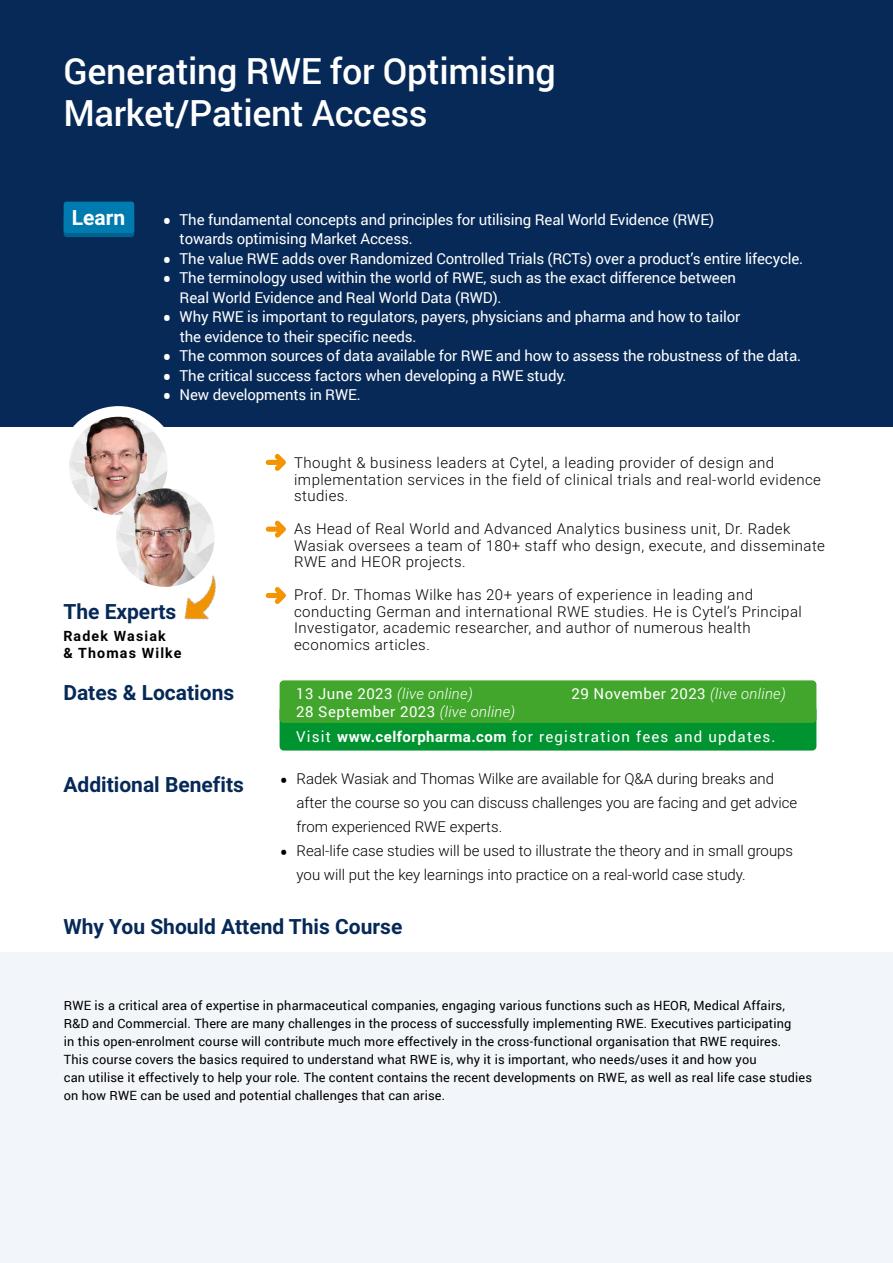
<style>
.page{position:relative;width:893px;height:1263px;background:#fff}
.page>*{position:absolute;margin:0;border:0;box-sizing:border-box;transform-origin:0 0}
.t1{font:500 36px/42px "Roboto";letter-spacing:-.01em;color:#fff}
.t2{font:700 21px "Roboto";color:#062957}
.t3{font:700 21px "Roboto";color:#fff}
.t4{font:15px/19.5px "Roboto";letter-spacing:-.01em;color:#fff}
.t5{font:300 15px/16.5px "Roboto";letter-spacing:.03em;color:#000}
.t6{font:300 15px/24px "Roboto";color:#000}
.t7{font:15px/18px "Roboto";letter-spacing:.03em;color:#fff}
.t8{font:15px "Roboto";letter-spacing:.08em;color:#fff}
.t9{font:700 14.25px/16.5px "Roboto";letter-spacing:.08em;color:#000}
.t10{font:12.75px/18px "Roboto";letter-spacing:.01em;color:#000}
.s1{font-size:27px}
.s2{font-weight:300;font-style:italic}
.s3{font-weight:700}
</style>
<div class="page">
<div style="left:0;top:952px;width:893px;height:311px;background:#f2f5fa"></div>
<div style="left:0;top:0;width:893px;height:426px;background:#062957"></div>
<div style="left:64px;top:215px;width:70px;height:22px;background:#00628d;border-radius:3px"></div>
<div style="left:64px;top:202px;width:70px;height:31px;background:#007bb0;border-radius:3px"></div>
<img style="left:181px;top:575px;width:35px;height:45px">
<div style="left:58px;top:406px;width:120px;height:120px;background:#fff;border-radius:50%"></div>
<svg style="left:266px;top:454px;width:20px;height:17px"></svg>
<svg style="left:266px;top:520px;width:20px;height:18px"></svg>
<svg style="left:266px;top:587px;width:20px;height:17px"></svg>
<div style="left:280px;top:706px;width:536px;height:44px;background:#009430;border-radius:4px"></div>
<div style="left:280px;top:680px;width:536px;height:43px;background:#41a62b;border-radius:4px"></div>
<img style="left:69px;top:417px;width:99px;height:98px;border-radius:49px">
<img style="left:116px;top:488px;width:99px;height:99px;border-radius:49px">
<h1 class="t1" style="left:63px;top:49px;width:494px">Generating RWE for Optimising<br>Market/Patient Access</h1>
<h2 class="t3" style="left:72px;top:203px;width:55px">Learn</h2>
<p class="t4" style="left:180px;top:209px;width:536px;text-indent:-17px"><span class="s1">•</span> The fundamental concepts and principles for utilising Real World Evidence (RWE) towards optimising Market Access.</p>
<p class="t4" style="left:163px;top:248px;width:642px"><span class="s1">•</span> The value RWE adds over Randomized Controlled Trials (RCTs) over a product’s entire lifecycle.</p>
<p class="t4" style="left:180px;top:268px;width:558px;text-indent:-17px"><span class="s1">•</span> The terminology used within the world of RWE, such as the exact difference between<br>Real World Evidence and Real World Data (RWD).</p>
<p class="t4" style="left:180px;top:307px;width:562px;text-indent:-17px"><span class="s1">•</span> Why RWE is important to regulators, payers, physicians and pharma and how to tailor the evidence to their specific needs.</p>
<p class="t4" style="left:163px;top:346px;width:640px"><span class="s1">•</span> The common sources of data available for RWE and how to assess the robustness of the data.</p>
<p class="t4" style="left:163px;top:365px;width:405px"><span class="s1">•</span> The critical success factors when developing a RWE study.</p>
<p class="t4" style="left:163px;top:385px;width:200px"><span class="s1">•</span> New developments in RWE.</p>
<h2 class="t2" style="left:63px;top:597px;width:114px">The Experts</h2>
<p class="t9" style="left:63px;top:627px;width:120px">Radek Wasiak<br>&amp; Thomas Wilke</p>
<p class="t5" style="left:294px;top:454px;width:528px">Thought &amp; business leaders at Cytel, a leading provider of design and implementation services in the field of clinical trials and real-world evidence studies.</p>
<p class="t5" style="left:294px;top:520px;width:532px">As Head of Real World and Advanced Analytics business unit, Dr. Radek<br>Wasiak oversees a team of 180+ staff who design, execute, and disseminate<br>RWE and HEOR projects.</p>
<p class="t5" style="left:294px;top:586px;width:509px">Prof. Dr. Thomas Wilke has 20+ years of experience in leading and conducting German and international RWE studies. He is Cytel’s Principal Investigator, academic researcher, and author of numerous health economics articles.</p>
<h2 class="t2" style="left:63px;top:678px;width:172px">Dates &amp; Locations</h2>
<p class="t7" style="left:296px;top:684px;width:221px">13 June 2023 <span class="s2">(live online)<br></span>28 September 2023 <span class="s2">(live online)</span></p>
<p class="t7" style="left:572px;top:684px;width:216px">29 November 2023 <span class="s2">(live online)</span></p>
<h2 class="t2" style="left:63px;top:770px;width:182px">Additional Benefits</h2>
<p class="t8" style="left:296px;top:726px;width:481px">Visit <span class="s3">www.celforpharma.com</span> for registration fees and updates.</p>
<p class="t6" style="left:297px;top:766px;width:502px;text-indent:-17px"><span class="s1">•</span> Radek Wasiak and Thomas Wilke are available for Q&amp;A during breaks and after the course so you can discuss challenges you are facing and get advice from experienced RWE experts.</p>
<p class="t6" style="left:297px;top:838px;width:498px;text-indent:-17px"><span class="s1">•</span> Real-life case studies will be used to illustrate the theory and in small groups you will put the key learnings into practice on a real-world case study.</p>
<h2 class="t2" style="left:63px;top:912px;width:340px">Why You Should Attend This Course</h2>
<p class="t10" style="left:64px;top:995px;width:750px">RWE is a critical area of expertise in pharmaceutical companies, engaging various functions such as HEOR, Medical Affairs, R&amp;D and Commercial. There are many challenges in the process of successfully implementing RWE. Executives participating<br>in this open-enrolment course will contribute much more effectively in the cross-functional organisation that RWE requires.<br>This course covers the basics required to understand what RWE is, why it is important, who needs/uses it and how you<br>can utilise it effectively to help your role. The content contains the recent developments on RWE, as well as real life case studies on how RWE can be used and potential challenges that can arise.</p>
</div>
